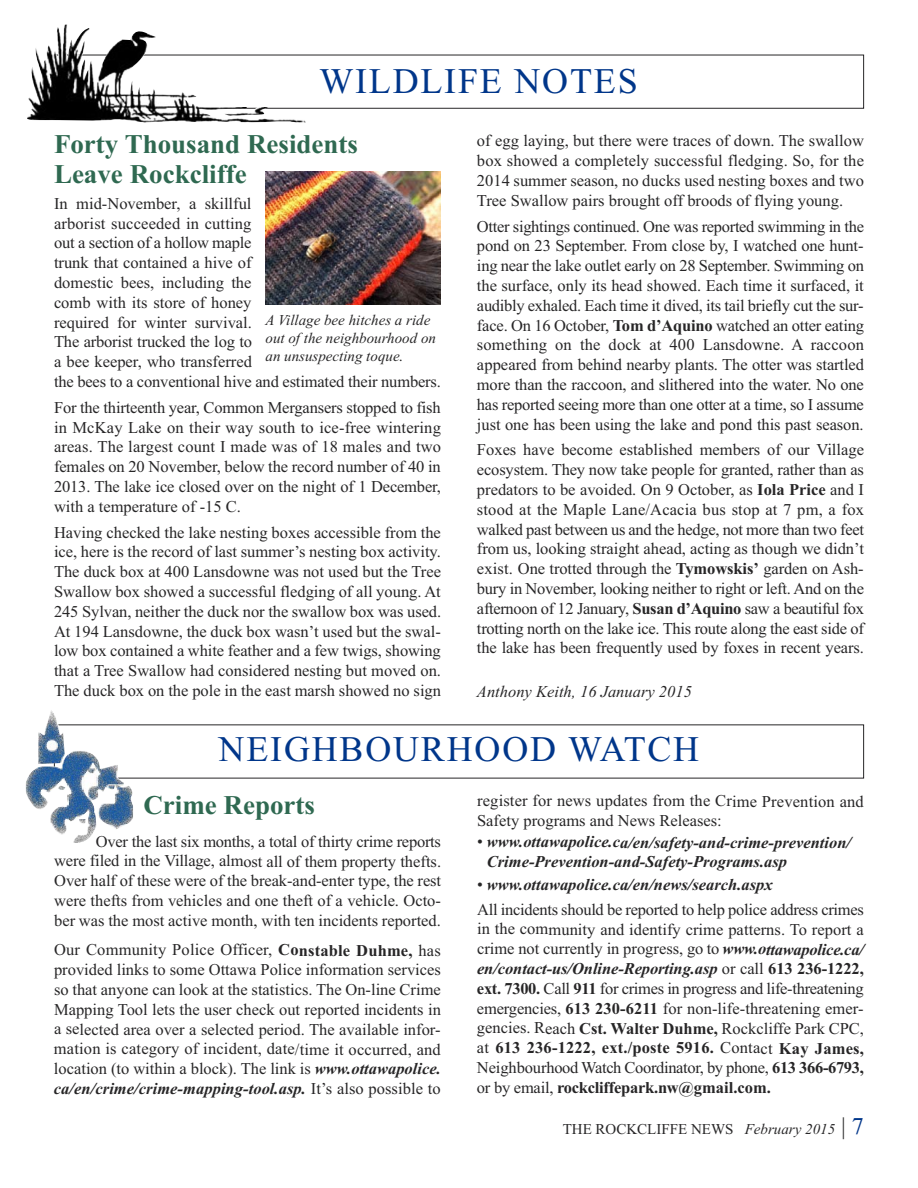
<style>
.page{position:relative;width:918px;height:1188px;background:#fff}
.page>*{position:absolute;margin:0;border:0;box-sizing:border-box;transform-origin:0 0}
.t1{font:36px "Times New Roman";letter-spacing:.05em;color:#00368a}
.t2{font:700 27px/30px "Times New Roman";color:#2f6951}
.t3{font:16.5px/19.8px "Times New Roman";color:#272627;text-align:justify}
.t4{font:16.5px/24.8px "Times New Roman";letter-spacing:-.02em;color:#272627}
.t5{font:italic 700 16.5px/19.5px "Times New Roman";color:#272627}
.t6{font:italic 16.5px "Times New Roman";color:#272627}
.t7{font:italic 15px/18px "Times New Roman";color:#272627}
.t8{font:15px "Times New Roman";color:#272627}
.s1{font-size:16.5px}
.s2{font-weight:700}
.s3{font-weight:700;font-style:italic}
.s4{font-weight:400;font-style:normal}
.s5{font-style:italic}
.s6{font-size:24px}
.s7{font-size:24px;color:#00368a}
</style>
<div class="page">
<div style="left:54px;top:55px;width:810px;height:54px;border:1px solid #272627"></div>
<img style="left:27px;top:25px;width:278px;height:98px">
<div style="left:234px;top:56px;width:449px;height:51px;background:#fff"></div>
<img style="left:265px;top:171px;width:176px;height:133px">
<img style="left:26px;top:710px;width:108px;height:133px">
<h1 class="t1" style="left:319px;top:60px;width:320px">WILDLIFE NOTES</h1>
<h2 class="t2" style="left:54px;top:129px;width:306px">Forty Thousand Residents<br>Leave Rockcliffe</h2>
<p class="t3" style="left:54px;top:193px;width:389px;text-align:left">In mid-November, a skillful<br>arborist succeeded in cutting<br>out a section of a hollow maple<br>trunk that contained a hive of<br>domestic bees, including the<br>comb with its store of honey<br>required for winter survival.<br>The arborist trucked the log to<br>a bee keeper, who transferred<br>the bees to a conventional hive and estimated their numbers.</p>
<p class="t3" style="left:54px;top:397px;width:389px">For the thirteenth year, Common Mergansers stopped to fish in McKay Lake on their way south to ice-free wintering areas. The largest count I made was of 18 males and two females on 20 November, below the record number of 40 in 2013. The lake ice closed over on the night of 1 December, with a temperature of -15 C.</p>
<p class="t3" style="left:54px;top:522px;width:389px">Having checked the lake nesting boxes accessible from the ice, here is the record of last summer’s nesting box activity.<br>The duck box at 400 Lansdowne was not used but the Tree Swallow box showed a successful fledging of all young. At 245 Sylvan, neither the duck nor the swallow box was used.<br>At 194 Lansdowne, the duck box wasn’t used but the swal&shy;low box contained a white feather and a few twigs, showing that a Tree Swallow had considered nesting but moved on.<br>The duck box on the pole in the east marsh showed no sign</p>
<p class="t7" style="left:266px;top:310px;width:172px">A Village bee hitches a ride out of the neighbourhood on an unsuspecting toque<span class="s1">.</span></p>
<p class="t3" style="left:477px;top:131px;width:389px">of egg laying, but there were traces of down. The swallow box showed a completely successful fledging. So, for the 2014 summer season, no ducks used nesting boxes and two Tree Swallow pairs brought off broods of flying young.</p>
<p class="t3" style="left:477px;top:216px;width:389px">Otter sightings continued. One was reported swimming in the pond on 23 September. From close by, I watched one hunt&shy;ing near the lake outlet early on 28 September. Swimming on the surface, only its head showed. Each time it surfaced, it audibly exhaled. Each time it dived, its tail briefly cut the sur&shy;face. On 16 October, <span class="s2">Tom d’Aquino</span> watched an otter eating something on the dock at 400 Lansdowne. A raccoon appeared from behind nearby plants. The otter was startled more than the raccoon, and slithered into the water. No one has reported seeing more than one otter at a time, so I assume just one has been using the lake and pond this past season.</p>
<p class="t3" style="left:477px;top:440px;width:389px">Foxes have become established members of our Village ecosystem. They now take people for granted, rather than as predators to be avoided. On 9 October, as <span class="s2">Iola Price</span> and I stood at the Maple Lane/Acacia bus stop at 7 pm, a fox walked past between us and the hedge, not more than two feet from us, looking straight ahead, acting as though we didn’t exist. One trotted through the <span class="s2">Tymowskis’</span> garden on Ash&shy;bury in November, looking neither to right or left. And on the afternoon of 12 January, <span class="s2">Susan d’Aquino</span> saw a beautiful fox trotting north on the lake ice. This route along the east side of the lake has been frequently used by foxes in recent years.</p>
<p class="t6" style="left:477px;top:681px;width:216px">Anthony Keith, 16 January 2015</p>
<h1 class="t1" style="left:219px;top:728px;width:482px">NEIGHBOURHOOD WATCH</h1>
<h2 class="t2" style="left:143px;top:790px;width:173px">Crime Reports</h2>
<p class="t3" style="left:54px;top:831px;width:389px;text-indent:42px">Over the last six months, a total of thirty crime reports were filed in the Village, almost all of them property thefts.<br>Over half of these were of the break-and-enter type, the rest were thefts from vehicles and one theft of a vehicle. Octo&shy;ber was the most active month, with ten incidents reported.</p>
<p class="t3" style="left:54px;top:940px;width:389px">Our Community Police Officer, <span class="s2">Constable Duhme,</span> has provided links to some Ottawa Police information services so that anyone can look at the statistics. The On-line Crime Mapping Tool lets the user check out reported incidents in a selected area over a selected period. The available infor&shy;mation is category of incident, date/time it occurred, and location (to within a block). The link is <span class="s3">www.ottawapolice. ca/en/crime/crime-mapping-tool.asp.</span> It’s also possible to</p>
<p class="t3" style="left:477px;top:791px;width:388px">register for news updates from the Crime Prevention and<br>Safety programs and News Releases:</p>
<p class="t5" style="left:487px;top:832px;width:366px;text-indent:-10px"><span class="s4">•</span> www.ottawapolice.ca/en/safety-and-crime-prevention/<br>Crime-Prevention-and-Safety-Programs.asp</p>
<p class="t4" style="left:477px;top:872px;width:388px">• <span class="s3">www.ottawapolice.ca/en/news/search.aspx<br></span>All incidents should be reported to help police address crimes</p>
<p class="t3" style="left:477px;top:919px;width:389px">in the community and identify crime patterns. To report a crime not currently in progress, go to <span class="s3">www.ottawapolice.ca/ en/contact-us/Online-Reporting.asp</span> or call <span class="s2">613 236-1222, ext. 7300.</span> Call <span class="s2">911</span> for crimes in progress and life-threatening emergencies, <span class="s2">613 230-6211</span> for non-life-threatening emer&shy;gencies. Reach <span class="s2">Cst. Walter Duhme,</span> Rockcliffe Park CPC, at <span class="s2">613 236-1222, ext./poste 5916.</span> Contact <span class="s2">Kay James, </span>Neighbourhood Watch Coordinator, by phone, <span class="s2">613 366-6793, </span>or by email, <span class="s2">rockcliffepark.nw@gmail.com.</span></p>
<p class="t8" style="left:563px;top:1120px;width:303px">THE ROCKCLIFFE NEWS <span class="s5">February 2015</span> <span class="s6">|</span> <span class="s7">7</span></p>
</div>
